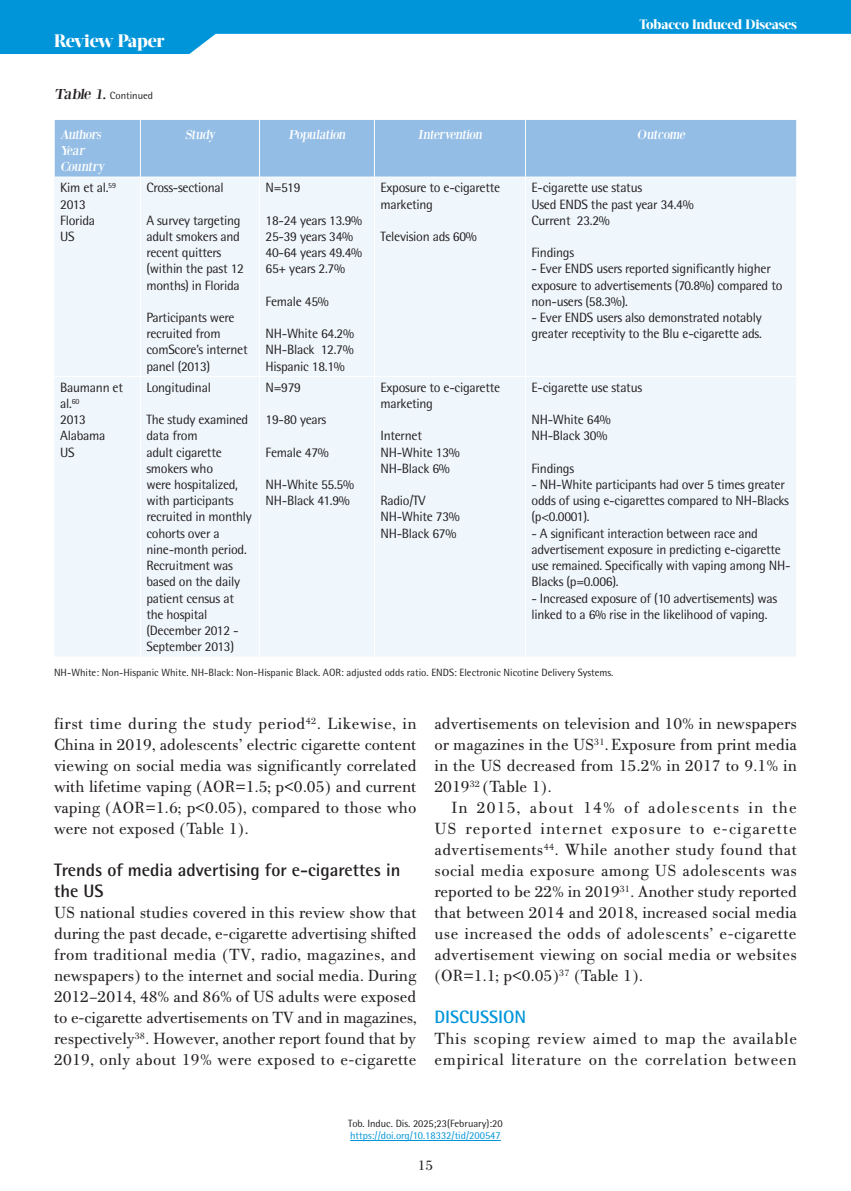
<style>
.page{position:relative;width:851px;height:1191px;background:#fff}
.page>*{position:absolute;margin:0;border:0;box-sizing:border-box;transform-origin:0 0}
.t1{font:700 18px/21px "Rotis Semi Sans Hel";color:#231f20}
.t2{font:800 18px "Acta Display W04";letter-spacing:-.02em;color:#fff}
.t3{font:700 18px "Rotis Semi Sans Hel";color:#0095d9}
.t4{font:17.25px/21px "PF Bodoni Text";letter-spacing:.015em;color:#231f20;text-align:justify}
.t5{font:17.25px/21px "PF Bodoni Text";letter-spacing:.04em;color:#231f20}
.t6{font:15px "PF Bodoni Text";color:#231f20}
.t7{font:13.5px/16.2px "Rotis Semi Sans Hel";letter-spacing:-.02em;color:#231f20}
.t8{font:13.5px/16.2px "Bodoni XT";color:#fff}
.t9{font:800 13.5px "Acta Display W04";letter-spacing:-.01em;color:#fff}
.t10{font:10.5px "Rotis Semi Sans Hel";color:#231f20}
.t11{font:10.5px "Rotis Semi Sans Hel";color:#0095d9}
.s1{font-family:"Bodoni XT";font-size:15px}
</style>
<div class="page">
<svg style="left:0;top:0;width:850px;height:54px;fill:#0095d9"></svg>
<hr style="left:350px;top:1140px;width:150px;height:1px;background:#0095d9">
<div style="left:55px;top:120px;width:741px;height:57px;background:#93bde5"></div>
<div style="left:54px;top:178px;width:742px;height:478px;background:#f0f7fc"></div>
<hr style="left:140px;top:120px;width:1px;height:57px;background:#fff">
<hr style="left:259px;top:120px;width:1px;height:57px;background:#fff">
<hr style="left:374px;top:120px;width:1px;height:57px;background:#fff">
<hr style="left:525px;top:120px;width:1px;height:57px;background:#fff">
<hr style="left:140px;top:177px;width:1px;height:199px;background:#fff">
<hr style="left:259px;top:177px;width:1px;height:199px;background:#fff">
<hr style="left:374px;top:177px;width:1px;height:199px;background:#fff">
<hr style="left:525px;top:177px;width:1px;height:199px;background:#fff">
<hr style="left:54px;top:376px;width:86px;height:1px;background:#fff">
<hr style="left:140px;top:376px;width:119px;height:1px;background:#fff">
<hr style="left:140px;top:377px;width:1px;height:280px;background:#fff">
<hr style="left:259px;top:376px;width:115px;height:1px;background:#fff">
<hr style="left:259px;top:377px;width:1px;height:280px;background:#fff">
<hr style="left:374px;top:376px;width:151px;height:1px;background:#fff">
<hr style="left:374px;top:377px;width:1px;height:280px;background:#fff">
<hr style="left:525px;top:376px;width:271px;height:1px;background:#fff">
<hr style="left:525px;top:377px;width:1px;height:280px;background:#fff">
<h1 class="t2" style="left:54px;top:30px;width:112px">Review Paper</h1>
<p class="t10" style="left:54px;top:89px;width:101px"><span class="s1">Table 1.</span> Continued</p>
<p class="t9" style="left:639px;top:17px;width:159px">Tobacco Induced Diseases</p>
<p class="t8" style="left:60px;top:126px;width:48px">Authors<br>Year<br>Country</p>
<p class="t8" style="left:185px;top:126px;width:34px">Study</p>
<p class="t8" style="left:288px;top:126px;width:61px">Population</p>
<p class="t8" style="left:417px;top:126px;width:68px">Intervention</p>
<p class="t8" style="left:637px;top:126px;width:52px">Outcome</p>
<p class="t7" style="left:60px;top:179px;width:57px">Kim et al.<sup>59<br></sup>2013<br>Florida<br>US</p>
<p class="t7" style="left:146px;top:179px;width:79px">Cross-sectional</p>
<p class="t7" style="left:265px;top:179px;width:36px">N=519</p>
<p class="t7" style="left:265px;top:212px;width:98px">18-24 years 13.9%<br>25-39 years 34%<br>40-64 years 49.4%<br>65+ years 2.7%</p>
<p class="t7" style="left:265px;top:293px;width:65px">Female 45%</p>
<p class="t7" style="left:265px;top:325px;width:90px;text-align:justify">NH-White 64.2% NH-Black 12.7% Hispanic 18.1%</p>
<p class="t7" style="left:380px;top:179px;width:121px">Exposure to e-cigarette marketing</p>
<p class="t7" style="left:380px;top:228px;width:98px">Television ads 60%</p>
<p class="t7" style="left:531px;top:179px;width:164px">E-cigarette use status<br>Used ENDS the past year 34.4%<br>Current 23.2%</p>
<p class="t7" style="left:531px;top:244px;width:44px">Findings</p>
<p class="t7" style="left:531px;top:260px;width:252px">- Ever ENDS users reported significantly higher exposure to advertisements (70.8%) compared to non-users (58.3%).</p>
<p class="t7" style="left:531px;top:309px;width:232px">- Ever ENDS users also demonstrated notably greater receptivity to the Blu e-cigarette ads.</p>
<p class="t7" style="left:146px;top:212px;width:99px">A survey targeting adult smokers and recent quitters (within the past 12 months) in Florida</p>
<p class="t7" style="left:146px;top:309px;width:103px">Participants were recruited from comScore’s internet panel (2013)</p>
<p class="t7" style="left:60px;top:379px;width:64px">Baumann et al.<sup>60<br></sup>2013<br>Alabama<br>US</p>
<p class="t7" style="left:146px;top:379px;width:66px">Longitudinal</p>
<p class="t7" style="left:146px;top:411px;width:107px">The study examined data from<br>adult cigarette smokers who<br>were hospitalized, with participants recruited in monthly cohorts over a nine-month period.<br>Recruitment was based on the daily patient census at the hospital (December 2012 -<br>September 2013)</p>
<p class="t7" style="left:265px;top:379px;width:37px">N=979</p>
<p class="t7" style="left:265px;top:411px;width:62px">19-80 years</p>
<p class="t7" style="left:265px;top:444px;width:65px">Female 47%</p>
<p class="t7" style="left:265px;top:476px;width:90px">NH-White 55.5%<br>NH-Black 41.9%</p>
<p class="t7" style="left:380px;top:379px;width:121px">Exposure to e-cigarette marketing</p>
<p class="t7" style="left:380px;top:428px;width:81px">Internet<br>NH-White 13%<br>NH-Black 6%</p>
<p class="t7" style="left:380px;top:492px;width:81px">Radio/TV<br>NH-White 73%<br>NH-Black 67%</p>
<p class="t7" style="left:531px;top:379px;width:112px">E-cigarette use status</p>
<p class="t7" style="left:531px;top:411px;width:81px">NH-White 64%<br>NH-Black 30%</p>
<p class="t7" style="left:531px;top:460px;width:44px">Findings</p>
<p class="t7" style="left:531px;top:476px;width:259px">- NH-White participants had over 5 times greater odds of using e-cigarettes compared to NH-Blacks (p&lt;0.0001).</p>
<p class="t7" style="left:531px;top:525px;width:260px">- A significant interaction between race and advertisement exposure in predicting e-cigarette use remained. Specifically with vaping among NH-Blacks (p=0.006).</p>
<p class="t7" style="left:531px;top:590px;width:247px">- Increased exposure of (10 advertisements) was linked to a 6% rise in the likelihood of vaping.</p>
<p class="t10" style="left:54px;top:666px;width:560px">NH-White: Non-Hispanic White. NH-Black: Non-Hispanic Black. AOR: adjusted odds ratio. ENDS: Electronic Nicotine Delivery Systems.</p>
<p class="t4" style="left:54px;top:713px;width:364px">first time during the study period<sup>42</sup>. Likewise, in China in 2019, adolescents’ electric cigarette content viewing on social media was significantly correlated with lifetime vaping (AOR=1.5; p&lt;0.05) and current vaping (AOR=1.6; p&lt;0.05), compared to those who were not exposed (Table 1).</p>
<h1 class="t1" style="left:54px;top:859px;width:348px">Trends of media advertising for e-cigarettes in the US</h1>
<p class="t4" style="left:54px;top:902px;width:364px">US national studies covered in this review show that during the past decade, e-cigarette advertising shifted from traditional media (TV, radio, magazines, and newspapers) to the internet and social media. During 2012–2014, 48% and 86% of US adults were exposed to e-cigarette advertisements on TV and in magazines, respectively<sup>38</sup>. However, another report found that by 2019, only about 19% were exposed to e-cigarette</p>
<p class="t4" style="left:434px;top:713px;width:364px">advertisements on television and 10% in newspapers or magazines in the US<sup>31</sup>.Exposure from print media in the US decreased from 15.2% in 2017 to 9.1% in 2019<sup>32</sup> (Table 1).</p>
<p class="t4" style="left:434px;top:797px;width:364px;text-indent:17px">In 2015, about 14% of adolescents in the US reported internet exposure to e-cigarette advertisements<sup>44</sup>. While another study found that social media exposure among US adolescents was reported to be 22% in 2019<sup>31</sup>. Another study reported that between 2014 and 2018, increased social media use increased the odds of adolescents’ e-cigarette advertisement viewing on social media or websites (OR=1.1; p&lt;0.05)<sup>37</sup> (Table 1).</p>
<h1 class="t3" style="left:434px;top:1006px;width:93px">DISCUSSION</h1>
<p class="t5" style="left:434px;top:1028px;width:364px">This scoping review aimed to map the available empirical literature on the correlation between</p>
<p class="t10" style="left:348px;top:1116px;width:156px">Tob. Induc. Dis. 2025;23(February):20</p>
<p class="t11" style="left:350px;top:1129px;width:152px">https://doi.org/10.18332/tid/200547</p>
<p class="t6" style="left:418px;top:1156px;width:17px">15</p>
</div>
